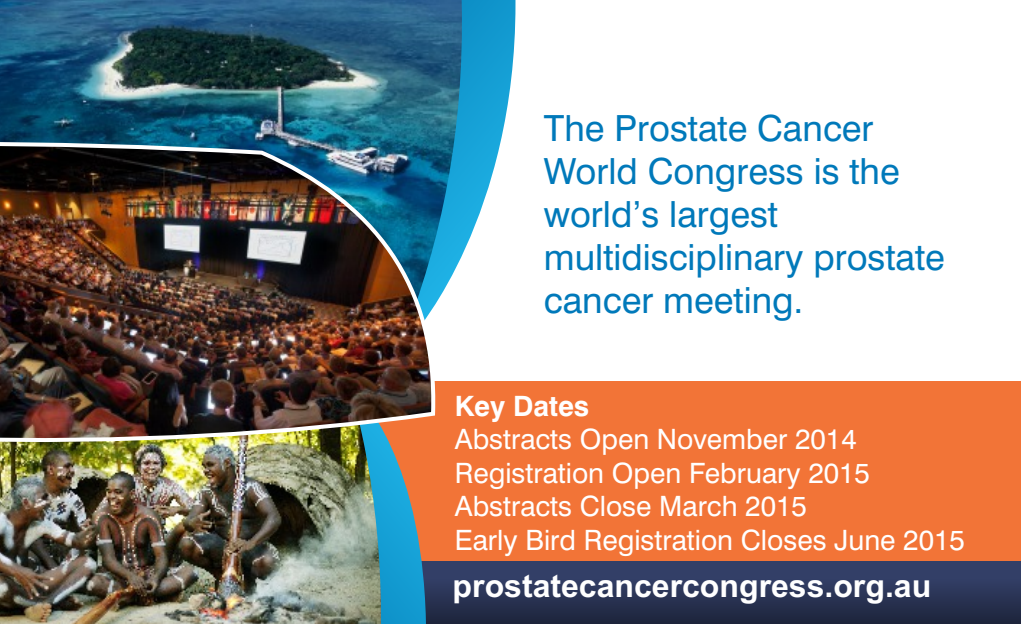
<style>
.page{position:relative;width:1021px;height:624px;background:#fff}
.page>*{position:absolute;margin:0;border:0;box-sizing:border-box;transform-origin:0 0}
.t1{font:36px/43.2px "Swiss 721 BT";color:#0079ba}
.t2{font:700 32px "Arial";color:#fff}
.t3{font:28px/33.6px "Swiss 721 BT";color:#fff}
.t4{font:700 28px "Swiss 721 BT";color:#fff}
</style>
<div class="page">
<div style="left:0;top:381px;width:1020px;height:243px;background:#f27437"></div>
<div style="left:0;top:561px;width:1020px;height:63px;background:linear-gradient(to bottom,#384570,#1f263d)"></div>
<svg style="left:384px;top:443px;width:42px;height:181px"></svg>
<img style="left:0;top:443px;width:384px;height:181px">
<svg style="left:468px;top:0;width:47px;height:242px"></svg>
<img style="left:0;top:0;width:468px;height:302px">
<img style="left:0;top:140px;width:437px;height:303px">
<p class="t1" style="left:544px;top:110px;width:402px">The Prostate Cancer<br>World Congress is the world’s largest multidisciplinary prostate cancer meeting.</p>
<p class="t4" style="left:455px;top:394px;width:136px">Key Dates</p>
<p class="t3" style="left:455px;top:425px;width:511px">Abstracts Open November 2014<br>Registration Open February 2015<br>Abstracts Close March 2015<br>Early Bird Registration Closes June 2015</p>
<p class="t2" style="left:452px;top:573px;width:480px">prostatecancercongress.org.au</p>
</div>
